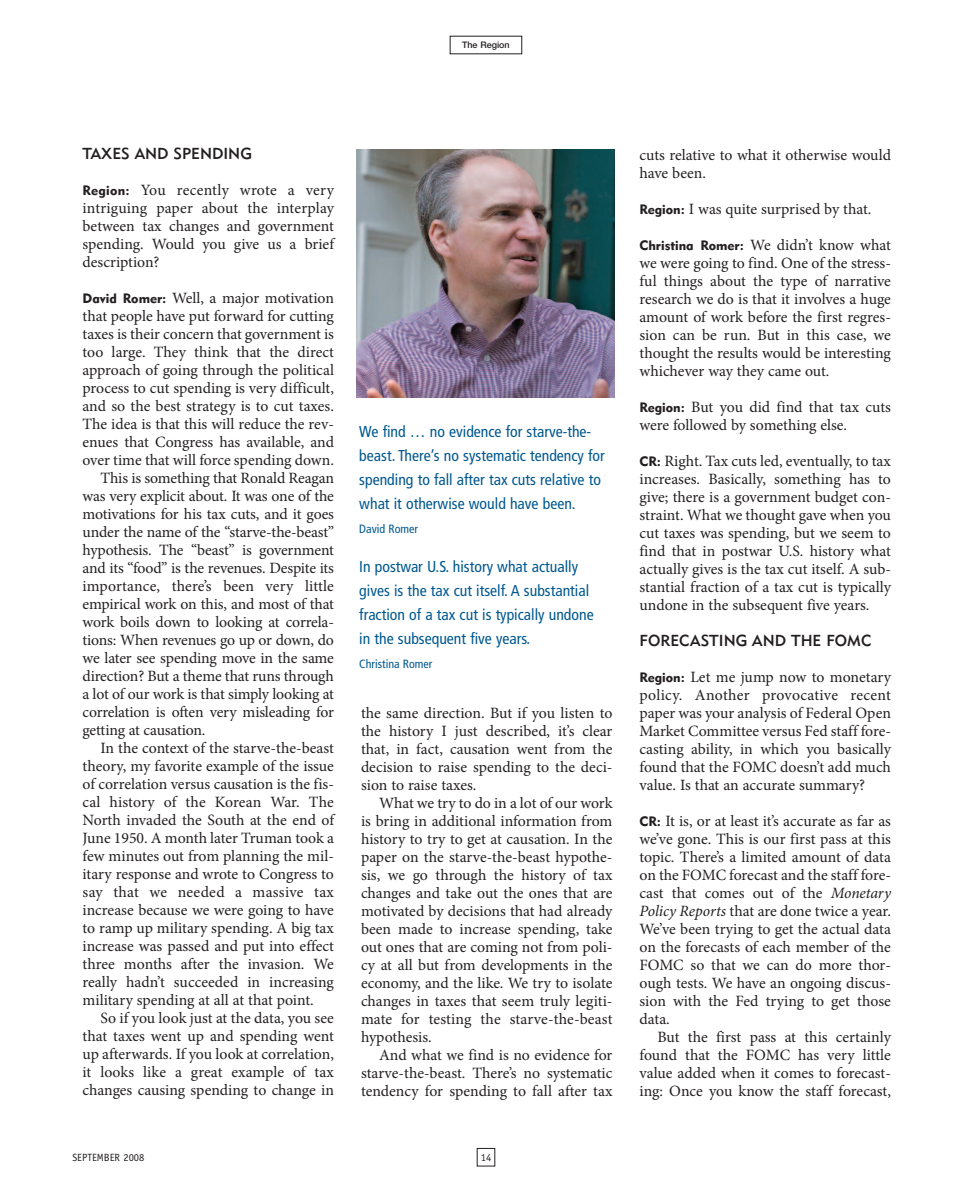
<style>
.page{position:relative;width:972px;height:1188px;background:#fff}
.page>*{position:absolute;margin:0;border:0;box-sizing:border-box;transform-origin:0 0}
.t1{font:15.75px/18px "Minion Pro";letter-spacing:-.005em;color:#231f20;text-align:justify}
.t2{font:condensed 15.75px/24px "Frutiger";color:#005890}
.t3{font:15.75px "Geometric 415 BT Medium A";color:#231f20}
.t4{font:15.75px "Minion Pro";letter-spacing:.015em;color:#231f20}
.t5{font:condensed 12px "Frutiger";color:#005890}
.t6{font:10.5px "Officina Sans";color:#231f20}
.t7{font:500 9px "Helvetica Neue";color:#231f20}
.s1{font-family:"Geometric 415 BT Black A";font-size:13.5px}
.s2{font-style:italic}
</style>
<div class="page">
<div style="left:477px;top:1148px;width:18px;height:18px;border:1px solid #231f20"></div>
<img style="left:356px;top:149px;width:258px;height:248px">
<p class="t7" style="left:462px;top:42px;width:49px">The Region</p>
<p class="t3" style="left:83px;top:148px;width:171px">TAXES AND SPENDING</p>
<p class="t1" style="left:83px;top:183px;width:253px"><span class="s1">Region:</span> You recently wrote a very intriguing paper about the interplay between tax changes and government spending. Would you give us a brief description?</p>
<p class="t1" style="left:83px;top:291px;width:253px"><span class="s1">David Romer:</span> Well, a major motivation</p>
<p class="t1" style="left:83px;top:309px;width:253px">that people have put forward for cutting</p>
<p class="t1" style="left:83px;top:327px;width:253px">taxes is their concern that government is</p>
<p class="t1" style="left:83px;top:345px;width:253px">too large. They think that the direct</p>
<p class="t1" style="left:83px;top:363px;width:253px">approach of going through the political</p>
<p class="t1" style="left:83px;top:381px;width:253px">process to cut spending is very difficult,</p>
<p class="t1" style="left:83px;top:399px;width:253px">and so the best strategy is to cut taxes.</p>
<p class="t1" style="left:83px;top:417px;width:253px">The idea is that this will reduce the rev-</p>
<p class="t1" style="left:83px;top:435px;width:253px">enues that Congress has available, and</p>
<p class="t1" style="left:83px;top:453px;width:253px">over time that will force spending down.</p>
<p class="t1" style="left:101px;top:471px;width:235px">This is something that Ronald Reagan</p>
<p class="t1" style="left:83px;top:489px;width:253px">was very explicit about. It was one of the</p>
<p class="t1" style="left:83px;top:507px;width:253px">motivations for his tax cuts, and it goes</p>
<p class="t1" style="left:83px;top:525px;width:253px">under the name of the “starve-the-beast”</p>
<p class="t1" style="left:83px;top:543px;width:253px">hypothesis. The “beast” is government</p>
<p class="t1" style="left:83px;top:561px;width:253px">and its “food” is the revenues. Despite its</p>
<p class="t1" style="left:83px;top:579px;width:253px">importance, there’s been very little</p>
<p class="t1" style="left:83px;top:597px;width:253px">empirical work on this, and most of that</p>
<p class="t1" style="left:83px;top:615px;width:253px">work boils down to looking at correla-</p>
<p class="t1" style="left:83px;top:633px;width:253px">tions: When revenues go up or down, do</p>
<p class="t1" style="left:83px;top:651px;width:253px">we later see spending move in the same</p>
<p class="t1" style="left:83px;top:669px;width:253px">direction? But a theme that runs through</p>
<p class="t1" style="left:83px;top:687px;width:253px">a lot of our work is that simply looking at</p>
<p class="t1" style="left:83px;top:705px;width:253px">correlation is often very misleading for</p>
<p class="t1" style="left:83px;top:723px;width:125px">getting at causation.</p>
<p class="t1" style="left:101px;top:741px;width:235px">In the context of the starve-the-beast</p>
<p class="t1" style="left:83px;top:759px;width:253px">theory, my favorite example of the issue</p>
<p class="t1" style="left:83px;top:777px;width:253px">of correlation versus causation is the fis-</p>
<p class="t1" style="left:83px;top:795px;width:253px">cal history of the Korean War. The</p>
<p class="t1" style="left:83px;top:813px;width:253px">North invaded the South at the end of</p>
<p class="t1" style="left:83px;top:831px;width:253px">June 1950. A month later Truman took a</p>
<p class="t1" style="left:83px;top:849px;width:253px">few minutes out from planning the mil-</p>
<p class="t1" style="left:83px;top:867px;width:253px">itary response and wrote to Congress to</p>
<p class="t4" style="left:83px;top:886px;width:253px">say that we needed a massive tax</p>
<p class="t1" style="left:83px;top:903px;width:253px">increase because we were going to have</p>
<p class="t1" style="left:83px;top:921px;width:253px">to ramp up military spending. A big tax</p>
<p class="t1" style="left:83px;top:939px;width:253px">increase was passed and put into effect</p>
<p class="t1" style="left:83px;top:957px;width:253px">three months after the invasion. We</p>
<p class="t1" style="left:83px;top:975px;width:253px">really hadn’t succeeded in increasing</p>
<p class="t1" style="left:83px;top:993px;width:233px">military spending at all at that point.</p>
<p class="t1" style="left:101px;top:1011px;width:235px">So if you look just at the data, you see</p>
<p class="t1" style="left:83px;top:1029px;width:253px">that taxes went up and spending went</p>
<p class="t1" style="left:83px;top:1047px;width:253px">up afterwards. If you look at correlation,</p>
<p class="t1" style="left:83px;top:1065px;width:253px">it looks like a great example of tax</p>
<p class="t1" style="left:83px;top:1083px;width:253px">changes causing spending to change in</p>
<p class="t2" style="left:359px;top:420px;width:247px">We find … no evidence for starve-the&shy;beast. There’s no systematic tendency for spending to fall after tax cuts relative to what it otherwise would have been.</p>
<p class="t5" style="left:359px;top:524px;width:60px">David Romer</p>
<p class="t2" style="left:359px;top:555px;width:236px">In postwar U.S. history what actually gives is the tax cut itself. A substantial fraction of a tax cut is typically undone in the subsequent five years.</p>
<p class="t5" style="left:359px;top:659px;width:75px">Christina Romer</p>
<p class="t1" style="left:361px;top:706px;width:253px">the same direction. But if you listen to the history I just described, it’s clear that, in fact, causation went from the decision to raise spending to the deci&shy;sion to raise taxes.</p>
<p class="t1" style="left:361px;top:796px;width:253px;text-indent:18px">What we try to do in a lot of our work is bring in additional information from history to try to get at causation. In the paper on the starve-the-beast hypothe&shy;sis, we go through the history of tax changes and take out the ones that are motivated by decisions that had already been made to increase spending, take out ones that are coming not from poli&shy;cy at all but from developments in the economy, and the like. We try to isolate changes in taxes that seem truly legiti&shy;mate for testing the starve-the-beast hypothesis.</p>
<p class="t1" style="left:361px;top:1048px;width:253px;text-indent:18px">And what we find is no evidence for starve-the-beast. There’s no systematic tendency for spending to fall after tax</p>
<p class="t6" style="left:72px;top:1153px;width:74px">SEPTEMBER 2008</p>
<p class="t6" style="left:481px;top:1153px;width:12px">14</p>
<p class="t1" style="left:639px;top:147px;width:253px">cuts relative to what it otherwise would have been.</p>
<p class="t1" style="left:639px;top:201px;width:233px"><span class="s1">Region:</span> I was quite surprised by that.</p>
<p class="t1" style="left:639px;top:237px;width:253px"><span class="s1">Christina Romer:</span> We didn’t know what we were going to find. One of the stress&shy;ful things about the type of narrative research we do is that it involves a huge amount of work before the first regres&shy;sion can be run. But in this case, we thought the results would be interesting whichever way they came out.</p>
<p class="t1" style="left:639px;top:399px;width:253px"><span class="s1">Region:</span> But you did find that tax cuts were followed by something else.</p>
<p class="t1" style="left:639px;top:453px;width:253px"><span class="s1">CR:</span> Right. Tax cuts led, eventually, to tax increases. Basically, something has to give; there is a government budget con&shy;straint. What we thought gave when you cut taxes was spending, but we seem to find that in postwar U.S. history what actually gives is the tax cut itself. A sub&shy;stantial fraction of a tax cut is typically undone in the subsequent five years.</p>
<p class="t3" style="left:639px;top:634px;width:233px">FORECASTING AND THE FOMC</p>
<p class="t1" style="left:639px;top:669px;width:253px"><span class="s1">Region:</span> Let me jump now to monetary policy. Another provocative recent paper was your analysis of Federal Open Market Committee versus Fed staff fore&shy;casting ability, in which you basically found that the FOMC doesn’t add much value. Is that an accurate summary?</p>
<p class="t1" style="left:639px;top:813px;width:253px"><span class="s1">CR:</span> It is, or at least it’s accurate as far as we’ve gone. This is our first pass at this topic. There’s a limited amount of data on the FOMC forecast and the staff fore&shy;cast that comes out of the <span class="s2">Monetary Policy Reports</span> that are done twice a year.<br>We’ve been trying to get the actual data on the forecasts of each member of the FOMC so that we can do more thor&shy;ough tests. We have an ongoing discus&shy;sion with the Fed trying to get those data.</p>
<p class="t1" style="left:639px;top:1029px;width:253px;text-indent:18px">But the first pass at this certainly found that the FOMC has very little value added when it comes to forecast&shy;ing: Once you know the staff forecast,</p>
</div>
